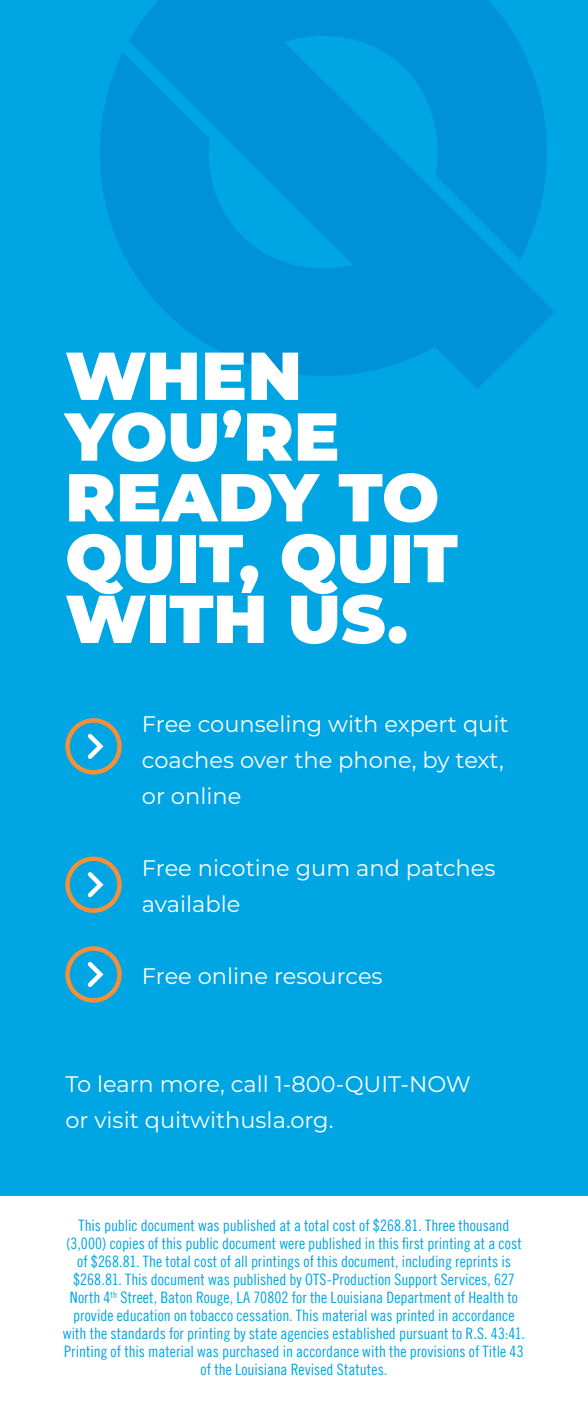
<style>
.page{position:relative;width:588px;height:1418px;background:#fff}
.page>*{position:absolute;margin:0;border:0;box-sizing:border-box;transform-origin:0 0}
.t1{font:900 67.5px/60.8px "Montserrat";letter-spacing:-.005em;color:#fff}
.t2{font:22.5px/36px "Montserrat";color:#fff}
.t3{font:15.75px/18px "Trade Gothic LT Cond Eighteen";color:#00a5e3;text-align:center}
</style>
<div class="page">
<div style="left:0;top:0;width:587px;height:1195px;background:#00a5e3"></div>
<svg style="left:100px;top:0;width:454px;height:389px;fill:#0092d8"></svg>
<div style="left:65px;top:718px;width:57px;height:56px;border:4px solid #f69037;border-radius:50%"></div>
<svg style="left:87px;top:733px;width:17px;height:26px"></svg>
<div style="left:65px;top:856px;width:57px;height:57px;border:4px solid #f69037;border-radius:50%"></div>
<svg style="left:87px;top:872px;width:17px;height:26px"></svg>
<div style="left:65px;top:946px;width:57px;height:56px;border:4px solid #f69037;border-radius:50%"></div>
<svg style="left:87px;top:961px;width:17px;height:26px"></svg>
<p class="t1" style="left:65px;top:341px;width:393px">WHEN<br>YOU’RE<br>READY TO<br>QUIT, QUIT<br>WITH US.</p>
<p class="t2" style="left:142px;top:705px;width:368px">Free counseling with expert quit coaches over the phone, by text, or online</p>
<p class="t2" style="left:142px;top:849px;width:355px">Free nicotine gum and patches available</p>
<p class="t2" style="left:142px;top:957px;width:242px">Free online resources</p>
<p class="t2" style="left:65px;top:1065px;width:406px">To learn more, call 1-800-QUIT-NOW</p>
<p class="t2" style="left:65px;top:1101px;width:269px">or visit quitwithusla.org.</p>
<p class="t3" style="left:63px;top:1216px;width:463px">This public document was published at a total cost of $268.81. Three thousand (3,000) copies of this public document were published in this first printing at a cost of $268.81. The total cost of all printings of this document, including reprints is $268.81. This document was published by OTS-Production Support Services, 627<br>North 4<sup>th</sup> Street, Baton Rouge, LA 70802 for the Louisiana Department of Health to provide education on tobacco cessation. This material was printed in accordance with the standards for printing by state agencies established pursuant to R.S. 43:41.<br>Printing of this material was purchased in accordance with the provisions of Title 43 of the Louisiana Revised Statutes.</p>
</div>
